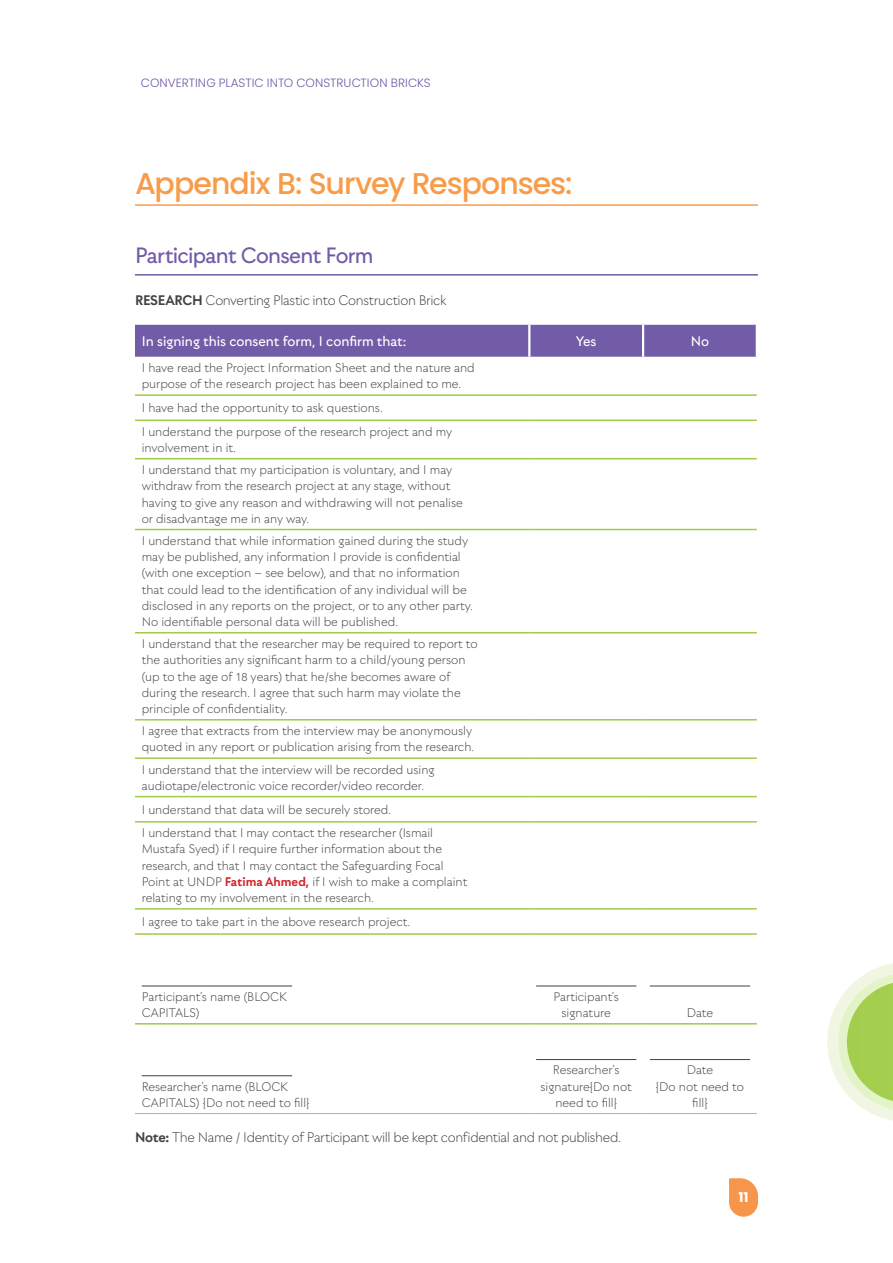
<style>
.page{position:relative;width:893px;height:1263px;background:#fff}
.page>*{position:absolute;margin:0;border:0;box-sizing:border-box;transform-origin:0 0}
.t1{font:500 30px "Poppins";letter-spacing:-.035em;color:#f89c49}
.t2{font:500 24px "Utily";letter-spacing:-.03em;color:#725ba7}
.t3{font:300 15px "Utily";letter-spacing:-.025em;color:#414042}
.t4{font:500 15px "Utily";color:#fff}
.t5{font:300 13.5px/16.2px "Utily";color:#414042}
.t6{font:700 13.5px "Poppins";color:#fff}
.t7{font:300 12px "Poppins";letter-spacing:.005em;color:#725ba7}
.s1{font-weight:700}
.s2{font-weight:700;color:#d2232a}
</style>
<div class="page">
<svg style="left:729px;top:1178px;width:29px;height:39px"></svg>
<svg style="left:827px;top:963px;width:66px;height:158px"></svg>
<hr style="left:135px;top:204px;width:623px;height:2px;background:#f89c49">
<hr style="left:135px;top:274px;width:623px;height:2px;background:#725ba7">
<div style="left:135px;top:325px;width:621px;height:32px;background:#725ba7"></div>
<hr style="left:528px;top:325px;width:2px;height:32px;background:#fff">
<hr style="left:642px;top:325px;width:2px;height:32px;background:#fff">
<hr style="left:135px;top:394px;width:394px;height:2px;background:#9ecc48">
<hr style="left:529px;top:394px;width:114px;height:2px;background:#9ecc48">
<hr style="left:643px;top:394px;width:114px;height:2px;background:#9ecc48">
<hr style="left:135px;top:420px;width:394px;height:1px;background:#9ecc48">
<hr style="left:529px;top:420px;width:114px;height:1px;background:#9ecc48">
<hr style="left:643px;top:420px;width:114px;height:1px;background:#9ecc48">
<hr style="left:135px;top:458px;width:394px;height:1px;background:#9ecc48">
<hr style="left:529px;top:458px;width:114px;height:1px;background:#9ecc48">
<hr style="left:643px;top:458px;width:114px;height:1px;background:#9ecc48">
<hr style="left:135px;top:529px;width:394px;height:1px;background:#9ecc48">
<hr style="left:529px;top:529px;width:114px;height:1px;background:#9ecc48">
<hr style="left:643px;top:529px;width:114px;height:1px;background:#9ecc48">
<hr style="left:135px;top:632px;width:394px;height:1px;background:#9ecc48">
<hr style="left:529px;top:632px;width:114px;height:1px;background:#9ecc48">
<hr style="left:643px;top:632px;width:114px;height:1px;background:#9ecc48">
<hr style="left:135px;top:719px;width:394px;height:1px;background:#9ecc48">
<hr style="left:529px;top:719px;width:114px;height:1px;background:#9ecc48">
<hr style="left:643px;top:719px;width:114px;height:1px;background:#9ecc48">
<hr style="left:135px;top:757px;width:394px;height:2px;background:#9ecc48">
<hr style="left:529px;top:757px;width:114px;height:2px;background:#9ecc48">
<hr style="left:643px;top:757px;width:114px;height:2px;background:#9ecc48">
<hr style="left:135px;top:796px;width:394px;height:1px;background:#9ecc48">
<hr style="left:529px;top:796px;width:114px;height:1px;background:#9ecc48">
<hr style="left:643px;top:796px;width:114px;height:1px;background:#9ecc48">
<hr style="left:135px;top:821px;width:394px;height:1px;background:#9ecc48">
<hr style="left:529px;top:821px;width:114px;height:1px;background:#9ecc48">
<hr style="left:643px;top:821px;width:114px;height:1px;background:#9ecc48">
<hr style="left:135px;top:908px;width:394px;height:1px;background:#9ecc48">
<hr style="left:529px;top:908px;width:114px;height:1px;background:#9ecc48">
<hr style="left:643px;top:908px;width:114px;height:1px;background:#9ecc48">
<hr style="left:135px;top:933px;width:394px;height:2px;background:#9ecc48">
<hr style="left:529px;top:933px;width:114px;height:2px;background:#9ecc48">
<hr style="left:643px;top:933px;width:114px;height:2px;background:#9ecc48">
<hr style="left:135px;top:1023px;width:394px;height:1px;background:#9ecc48">
<hr style="left:529px;top:1023px;width:114px;height:1px;background:#9ecc48">
<hr style="left:643px;top:1023px;width:114px;height:1px;background:#9ecc48">
<hr style="left:135px;top:1113px;width:394px;height:1px;background:#9ecc48">
<hr style="left:529px;top:1113px;width:114px;height:1px;background:#9ecc48">
<hr style="left:643px;top:1113px;width:114px;height:1px;background:#9ecc48">
<hr style="left:142px;top:986px;width:150px;height:1px;background:#414042">
<hr style="left:536px;top:986px;width:100px;height:1px;background:#414042">
<hr style="left:650px;top:986px;width:100px;height:1px;background:#414042">
<hr style="left:142px;top:1075px;width:150px;height:1px;background:#414042">
<hr style="left:536px;top:1059px;width:100px;height:1px;background:#414042">
<hr style="left:650px;top:1059px;width:100px;height:1px;background:#414042">
<p class="t7" style="left:141px;top:76px;width:291px">CONVERTING PLASTIC INTO CONSTRUCTION BRICKS</p>
<h1 class="t1" style="left:135px;top:166px;width:439px">Appendix B: Survey Responses:</h1>
<h2 class="t2" style="left:135px;top:241px;width:240px">Participant Consent Form</h2>
<p class="t3" style="left:135px;top:291px;width:313px"><span class="s1">RESEARCH</span> Converting Plastic into Construction Brick</p>
<p class="t4" style="left:142px;top:332px;width:266px">In signing this consent form, I confirm that:</p>
<p class="t4" style="left:576px;top:332px;width:22px">Yes</p>
<p class="t4" style="left:691px;top:332px;width:20px">No</p>
<p class="t5" style="left:142px;top:359px;width:335px">I have read the Project Information Sheet and the nature and purpose of the research project has been explained to me.</p>
<p class="t5" style="left:142px;top:395px;width:312px;line-height:23.7px">I have had the opportunity to ask questions.<br>I understand the purpose of the research project and my</p>
<p class="t5" style="left:142px;top:436px;width:312px;line-height:22.2px">involvement in it.<br>I understand that my participation is voluntary, and I may</p>
<p class="t5" style="left:142px;top:478px;width:323px">withdraw from the research project at any stage, without having to give any reason and withdrawing will not penalise or disadvantage me in any way.</p>
<p class="t5" style="left:142px;top:532px;width:333px">I understand that while information gained during the study may be published, any information I provide is confidential (with one exception – see below), and that no information that could lead to the identification of any individual will be disclosed in any reports on the project, or to any other party.<br>No identifiable personal data will be published.</p>
<p class="t5" style="left:142px;top:635px;width:337px">I understand that the researcher may be required to report to the authorities any significant harm to a child/young person (up to the age of 18 years) that he/she becomes aware of during the research. I agree that such harm may violate the principle of confidentiality.</p>
<p class="t5" style="left:142px;top:722px;width:334px">I agree that extracts from the interview may be anonymously quoted in any report or publication arising from the research.</p>
<p class="t5" style="left:142px;top:761px;width:294px">I understand that the interview will be recorded using audiotape/electronic voice recorder/video recorder.</p>
<p class="t5" style="left:142px;top:797px;width:293px;line-height:23.7px">I understand that data will be securely stored.<br>I understand that I may contact the researcher (Ismail</p>
<p class="t5" style="left:142px;top:841px;width:327px">Mustafa Syed) if I require further information about the research, and that I may contact the Safeguarding Focal Point at UNDP <span class="s2">Fatima Ahmed,</span> if I wish to make a complaint relating to my involvement in the research.</p>
<p class="t5" style="left:142px;top:913px;width:270px">I agree to take part in the above research project.</p>
<p class="t5" style="left:142px;top:988px;width:147px">Participant’s name (BLOCK<br>CAPITALS)</p>
<p class="t5" style="left:554px;top:988px;width:67px;text-align:center">Participant’s signature</p>
<p class="t5" style="left:687px;top:1004px;width:28px">Date</p>
<p class="t5" style="left:540px;top:1061px;width:93px;text-align:center">Researcher’s signature{Do not need to fill}</p>
<p class="t5" style="left:656px;top:1061px;width:90px;text-align:center">Date<br>{Do not need to fill}</p>
<p class="t3" style="left:135px;top:1128px;width:488px"><span class="s1">Note:</span> The Name / Identity of Participant will be kept confidential and not published.</p>
<p class="t5" style="left:142px;top:1078px;width:169px">Researcher’s name (BLOCK<br>CAPITALS) {Do not need to fill}</p>
<p class="t6" style="left:738px;top:1190px;width:12px">11</p>
</div>
